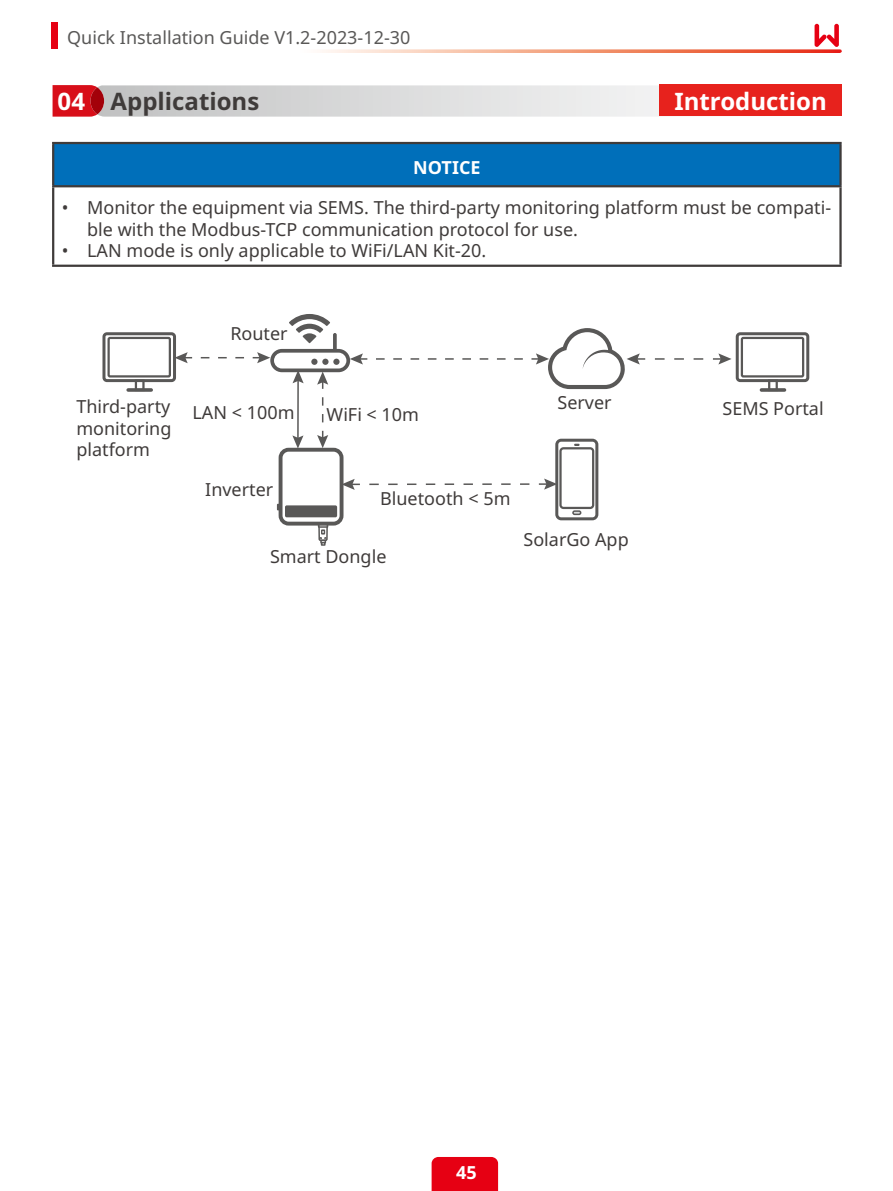
<style>
.page{position:relative;width:893px;height:1191px;background:#fff}
.page>*{position:absolute;margin:0;border:0;box-sizing:border-box;transform-origin:0 0}
.t1{font:700 24px "Noto Sans";color:#fff}
.t2{font:700 24px "Noto Sans";color:#3f3b3a}
.t3{font:18px/21.6px "Noto Sans";color:#3f3b3a;text-align:justify}
.t4{font:18px "Noto Sans";color:#595857}
.t5{font:700 18px "Noto Sans";color:#fff}
</style>
<div class="page">
<div style="left:432px;top:1157px;width:66px;height:34px;background:#e60013"></div>
<div style="left:51px;top:22px;width:6px;height:27px;background:#e60013"></div>
<svg style="left:322px;top:49px;width:518px;height:4px;background:#f3a086"></svg>
<svg style="left:814px;top:24px;width:25px;height:23px"></svg>
<svg style="left:53px;top:85px;width:789px;height:32px;background:#dac9cb"></svg>
<div style="left:53px;top:143px;width:787px;height:43px;background:#006fba"></div>
<hr style="left:52px;top:142px;width:790px;height:2px;background:#3f3b3a">
<hr style="left:52px;top:144px;width:2px;height:41px;background:#3f3b3a">
<hr style="left:839px;top:144px;width:3px;height:41px;background:#3f3b3a">
<hr style="left:52px;top:185px;width:790px;height:2px;background:#3f3b3a">
<hr style="left:52px;top:187px;width:2px;height:78px;background:#3f3b3a">
<hr style="left:839px;top:187px;width:3px;height:78px;background:#3f3b3a">
<hr style="left:52px;top:265px;width:790px;height:2px;background:#3f3b3a">
<div style="left:659px;top:84px;width:183px;height:31px;background:#e7221d"></div>
<svg style="left:176px;top:314px;width:556px;height:232px"></svg>
<div style="left:736px;top:332px;width:73px;height:50px;border:3px solid #595857;border-radius:3px"></div>
<div style="left:741px;top:337px;width:63px;height:40px;border:2px solid #595857"></div>
<svg style="left:761px;top:388px;width:23px;height:4px"></svg>
<div style="left:768px;top:379px;width:10px;height:12px;border:2px solid #595857"></div>
<div style="left:102px;top:332px;width:74px;height:50px;border:3px solid #595857;border-radius:3px"></div>
<div style="left:107px;top:337px;width:64px;height:40px;border:2px solid #595857"></div>
<svg style="left:128px;top:388px;width:23px;height:4px"></svg>
<div style="left:135px;top:379px;width:10px;height:12px;border:2px solid #595857"></div>
<p class="t4" style="left:67px;top:25px;width:345px">Quick Installation Guide V1.2-2023-12-30</p>
<h1 class="t1" style="left:58px;top:84px;width:29px">04</h1>
<h1 class="t2" style="left:111px;top:84px;width:150px">Applications</h1>
<h1 class="t1" style="left:674px;top:84px;width:154px">Introduction</h1>
<p class="t5" style="left:413px;top:155px;width:69px">NOTICE</p>
<p class="t3" style="left:87px;top:197px;width:745px;text-indent:-26px">• Monitor the equipment via SEMS. The third-party monitoring platform must be compati&shy;ble with the Modbus-TCP communication protocol for use.</p>
<p class="t3" style="left:62px;top:240px;width:426px">• LAN mode is only applicable to WiFi/LAN Kit-20.</p>
<p class="t3" style="left:76px;top:396px;width:97px">Third-party monitoring platform</p>
<p class="t3" style="left:230px;top:323px;width:59px">Router</p>
<p class="t3" style="left:193px;top:402px;width:103px">LAN &lt; 100m</p>
<p class="t3" style="left:205px;top:479px;width:70px">Inverter</p>
<p class="t3" style="left:557px;top:392px;width:56px">Server</p>
<p class="t3" style="left:327px;top:404px;width:94px">WiFi &lt; 10m</p>
<p class="t3" style="left:722px;top:398px;width:103px">SEMS Portal</p>
<p class="t3" style="left:380px;top:488px;width:132px">Bluetooth &lt; 5m</p>
<p class="t3" style="left:270px;top:546px;width:118px">Smart Dongle</p>
<p class="t3" style="left:523px;top:529px;width:107px">SolarGo App</p>
<p class="t5" style="left:456px;top:1159px;width:22px">45</p>
</div>
